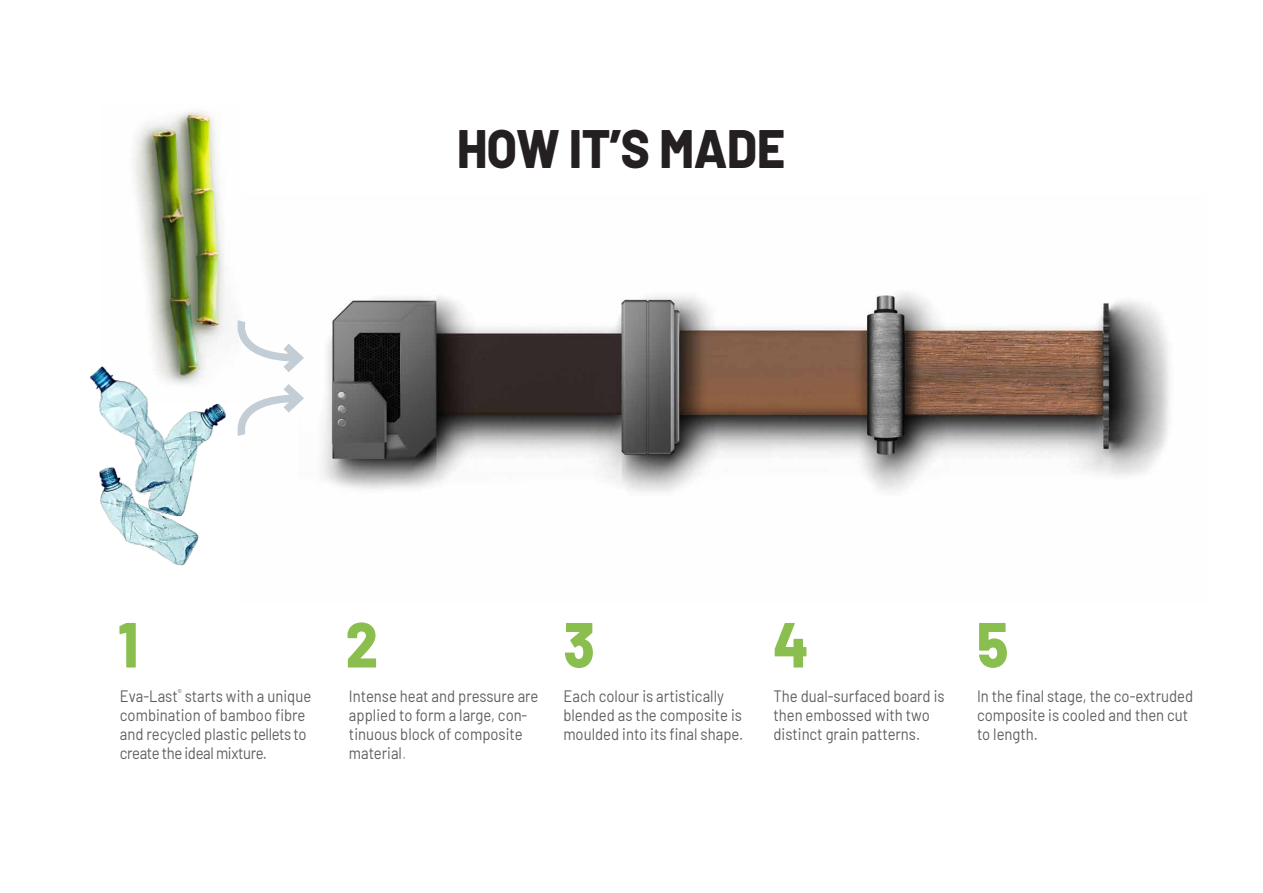
<style>
.page{position:relative;width:1263px;height:893px;background:#fff}
.page>*{position:absolute;margin:0;border:0;box-sizing:border-box;transform-origin:0 0}
.t1{font:800 63.75px "Barlow";color:#8abf50;scale:.9 1}
.t2{font:800 54px "Barlow";letter-spacing:-.005em;color:#241f21;scale:.9 1}
.t3{font:16.5px/19px "Barlow";color:#5e5e5e;scale:.9 1}
.s1{color:#8abf50}
</style>
<div class="page">
<img style="left:322px;top:292px;width:848px;height:200px">
<img style="left:134px;top:110px;width:91px;height:246px">
<img style="left:89px;top:356px;width:137px;height:210px">
<svg style="left:237px;top:320px;width:67px;height:116px"></svg>
<h2 class="t2" style="left:457px;top:108px;width:366px">HOW IT’S MADE</h2>
<h1 class="t1" style="left:118px;top:597px;width:24px">1</h1>
<h1 class="t1" style="left:345px;top:597px;width:38px">2</h1>
<h1 class="t1" style="left:563px;top:597px;width:36px">3</h1>
<h1 class="t1" style="left:773px;top:597px;width:41px">4</h1>
<h1 class="t1" style="left:977px;top:597px;width:36px">5</h1>
<p class="t3" style="left:120px;top:685px;width:214px">Eva-Last<sup>®</sup> starts with a unique combination of bamboo fibre and recycled plastic pellets to create the ideal mixture.</p>
<p class="t3" style="left:349px;top:685px;width:212px">Intense heat and pressure are applied to form a large, con&shy;tinuous block of composite material<span class="s1">.</span></p>
<p class="t3" style="left:563px;top:685px;width:201px">Each colour is artistically blended as the composite is moulded into its final shape.</p>
<p class="t3" style="left:773px;top:685px;width:192px">The dual-surfaced board is then embossed with two distinct grain patterns.</p>
<p class="t3" style="left:977px;top:685px;width:242px">In the final stage, the co-extruded composite is cooled and then cut to length.</p>
</div>
